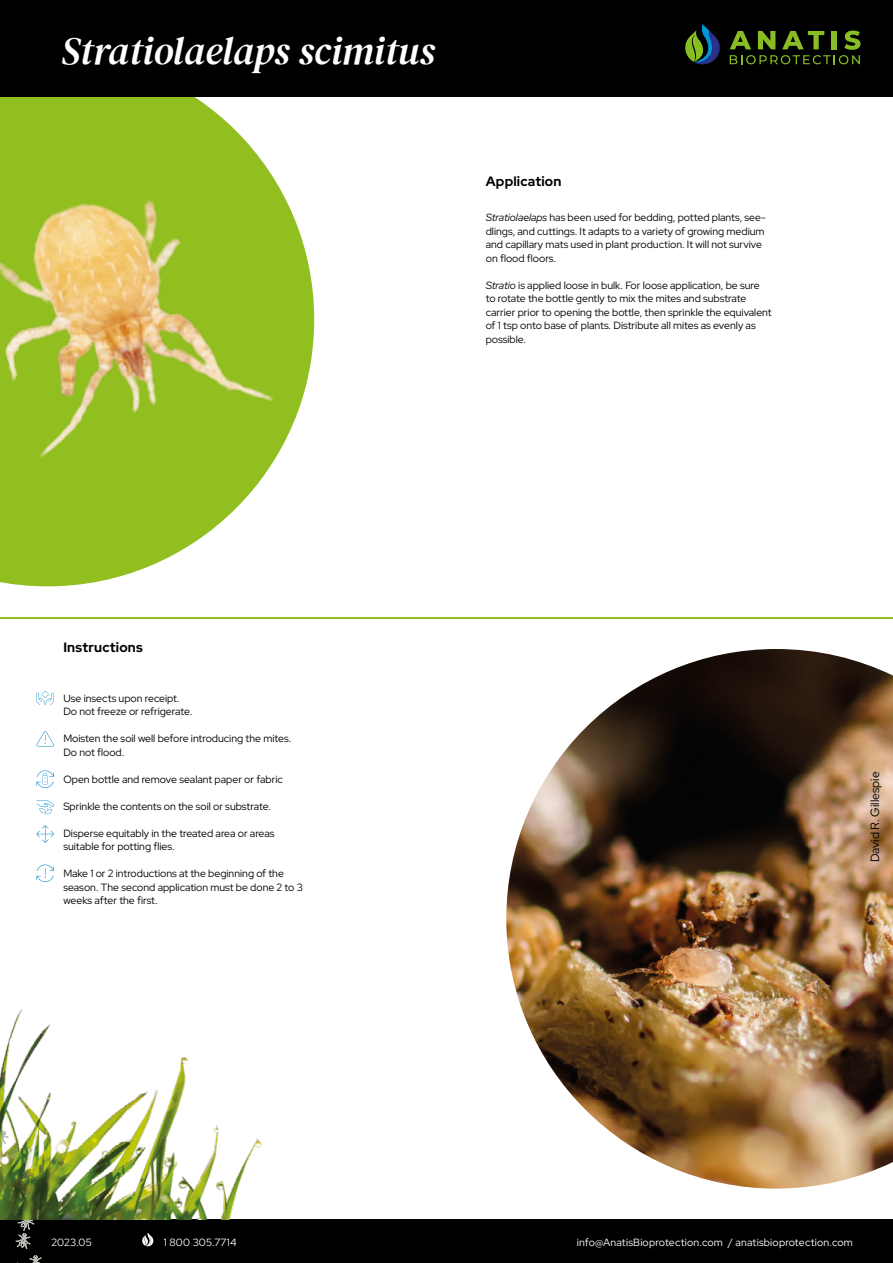
<style>
.page{position:relative;width:893px;height:1263px;background:#fff}
.page>*{position:absolute;margin:0;border:0;box-sizing:border-box;transform-origin:0 0}
.t1{font:italic 39px "DM Serif Text";color:#fff}
.t2{font:700 13.5px "Red Hat Display";letter-spacing:.015em;color:#000}
.t3{font:12px "Red Hat Display";color:#000}
.t4{font:10.5px/13.5px "Red Hat Display";color:#000}
.t5{font:10.5px "Red Hat Display";letter-spacing:.02em;color:#fff}
.s1{font-style:italic}
</style>
<div class="page">
<div style="left:0;top:1219px;width:893px;height:44px;background:#000"></div>
<svg style="left:142px;top:1233px;width:12px;height:14px"></svg>
<svg style="left:3px;top:1219px;width:44px;height:44px"></svg>
<img style="left:0;top:96px;width:330px;height:489px">
<hr style="left:0;top:617px;width:893px;height:1px;background:#94c01f">
<div style="left:0;top:0;width:893px;height:96px;background:#000"></div>
<img style="left:0;top:1009px;width:262px;height:210px">
<svg style="left:36px;top:691px;width:18px;height:14px"></svg>
<svg style="left:36px;top:770px;width:18px;height:18px"></svg>
<svg style="left:36px;top:731px;width:18px;height:15px"></svg>
<svg style="left:36px;top:800px;width:18px;height:14px"></svg>
<svg style="left:36px;top:825px;width:18px;height:18px"></svg>
<svg style="left:36px;top:864px;width:18px;height:18px"></svg>
<img style="left:506px;top:649px;width:387px;height:539px">
<svg style="left:730px;top:31px;width:130px;height:33px"></svg>
<svg style="left:685px;top:24px;width:35px;height:41px"></svg>
<h1 class="t1" style="left:61px;top:28px;width:375px">Stratiolaelaps scimitus</h1>
<p class="t2" style="left:486px;top:172px;width:77px">Application</p>
<p class="t4" style="left:486px;top:210px;width:282px"><span class="s1">Stratiolaelaps</span> has been used for bedding, potted plants, see&shy;dlings, and cuttings. It adapts to a variety of growing medium and capillary mats used in plant production. It will not survive on flood floors.</p>
<p class="t4" style="left:486px;top:278px;width:287px"><span class="s1">Stratio</span> is applied loose in bulk. For loose application, be sure to rotate the bottle gently to mix the mites and substrate carrier prior to opening the bottle, then sprinkle the equivalent of 1 tsp onto base of plants. Distribute all mites as evenly as possible.</p>
<p class="t2" style="left:63px;top:639px;width:81px">Instructions</p>
<p class="t4" style="left:63px;top:691px;width:131px">Use insects upon receipt.<br>Do not freeze or refrigerate.</p>
<p class="t4" style="left:63px;top:731px;width:230px">Moisten the soil well before introducing the mites.<br>Do not flood.</p>
<p class="t4" style="left:63px;top:772px;width:221px">Open bottle and remove sealant paper or fabric</p>
<p class="t4" style="left:63px;top:799px;width:209px">Sprinkle the contents on the soil or substrate.</p>
<p class="t4" style="left:63px;top:826px;width:213px">Disperse equitably in the treated area or areas suitable for potting flies.</p>
<p class="t4" style="left:63px;top:866px;width:241px">Make 1 or 2 introductions at the beginning of the season. The second application must be done 2 to 3 weeks after the first.</p>
<p class="t3" style="left:867px;top:862px;width:92px;rotate:-90deg">David R. Gillespie</p>
<p class="t5" style="left:51px;top:1235px;width:42px">2023.05</p>
<p class="t5" style="left:164px;top:1235px;width:74px">1 800 305.7714</p>
<p class="t5" style="left:577px;top:1235px;width:278px">info@AnatisBioprotection.com / anatisbioprotection.com</p>
</div>
